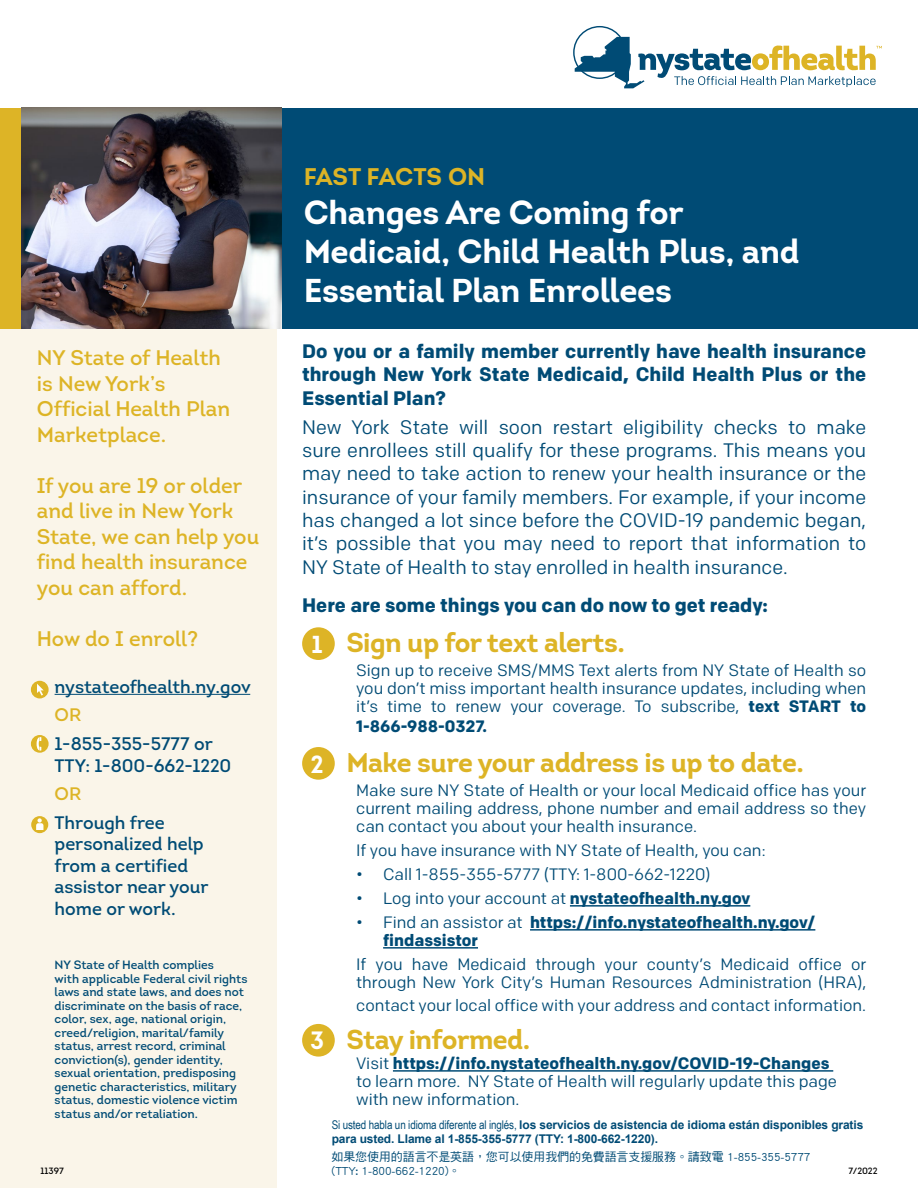
<style>
.page{position:relative;width:918px;height:1188px;background:#fff}
.page>*{position:absolute;margin:0;border:0;box-sizing:border-box;transform-origin:0 0}
.t1{font:700 33px/39px "Intro";letter-spacing:-.01em;color:#fff}
.t2{font:700 27px "Intro";letter-spacing:-.02em;color:#ddb426}
.t3{font:700 24px "Intro";letter-spacing:-.005em;color:#ddb426}
.t4{font:21px/25.5px "Intro";color:#ddb426}
.t5{font:19.5px/23.4px "Colfax";color:#004b75;text-align:justify}
.t6{font:700 19.5px/23.2px "Colfax";color:#004b75;text-align:justify}
.t7{font:18px/21.6px "Intro";color:#004b75}
.t8{font:18px "Intro";color:#ddb426}
.t9{font:16.5px/18px "Colfax";color:#004b75;text-align:justify}
.t10{font:700 16.5px/18px "Colfax";color:#004b75}
.t11{font:12px/13.5px "Intro";color:#004b75}
.t12{font:700 12px/14.4px "Arial";letter-spacing:-.01em;color:#004b75}
.t13{font:12px/14.4px "DF Hei Std W5";letter-spacing:-.01em;color:#004b75}
.t14{font:9px "Intro";color:#000}
.s1{font-size:24.45px;color:#fff}
.s2{font-weight:700}
.s3{font-weight:400}
.s4{font-family:"Arial Narrow";font-weight:400}
</style>
<div class="page">
<div style="left:0;top:328px;width:277px;height:860px;background:#faf5e9"></div>
<hr style="left:570px;top:905px;width:180px;height:2px;background:#004b75">
<hr style="left:530px;top:929px;width:285px;height:2px;background:#004b75">
<hr style="left:383px;top:947px;width:95px;height:2px;background:#004b75">
<hr style="left:393px;top:1070px;width:440px;height:2px;background:#004b75">
<div style="left:302px;top:627px;width:33px;height:33px;background:#ddb426;border-radius:50%"></div>
<div style="left:302px;top:747px;width:33px;height:33px;background:#ddb426;border-radius:50%"></div>
<div style="left:302px;top:1024px;width:33px;height:33px;background:#ddb426;border-radius:50%"></div>
<div style="left:277px;top:108px;width:641px;height:220px;background:#004b75"></div>
<svg style="left:573px;top:26px;width:309px;height:62px"></svg>
<div style="left:0;top:108px;width:28px;height:220px;background:#ddb426"></div>
<hr style="left:55px;top:694px;width:195px;height:1px;background:#004b75">
<img style="left:22px;top:108px;width:259px;height:220px">
<div style="left:31px;top:681px;width:18px;height:17px;background:#ddb426;border-radius:50%"></div>
<svg style="left:37px;top:684px;width:7px;height:12px"></svg>
<svg style="left:31px;top:735px;width:18px;height:18px"></svg>
<svg style="left:37px;top:737px;width:4px;height:14px"></svg>
<div style="left:31px;top:816px;width:17px;height:17px;background:#ddb426;border-radius:50%"></div>
<svg style="left:36px;top:818px;width:7px;height:12px"></svg>
<p class="t4" style="left:37px;top:345px;width:195px">NY State of Health is New York’s<br>Official Health Plan<br>Marketplace.</p>
<p class="t4" style="left:37px;top:473px;width:224px">If you are 19 or older and live in New York<br>State, we can help you find health insurance you can afford.</p>
<p class="t4" style="left:37px;top:626px;width:163px">How do I enroll?</p>
<p class="t7" style="left:55px;top:676px;width:198px">nystateofhealth.ny.gov</p>
<p class="t8" style="left:55px;top:704px;width:28px">OR</p>
<p class="t7" style="left:55px;top:733px;width:178px">1-855-355-5777 or<br>TTY: 1-800-662-1220</p>
<p class="t8" style="left:55px;top:782px;width:28px">OR</p>
<p class="t7" style="left:55px;top:811px;width:156px">Through free personalized help from a certified assistor near your home or work.</p>
<p class="t11" style="left:55px;top:958px;width:194px">NY State of Health complies<br>with applicable Federal civil rights laws and state laws, and does not discriminate on the basis of race, color, sex, age, national origin, creed/religion, marital/family status, arrest record, criminal conviction(s), gender identity, sexual orientation, predisposing genetic characteristics, military status, domestic violence victim status and/or retaliation.</p>
<h3 class="t3" style="left:304px;top:161px;width:183px">FAST FACTS ON</h3>
<h1 class="t1" style="left:304px;top:192px;width:497px">Changes Are Coming for<br>Medicaid, Child Health Plus, and<br>Essential Plan Enrollees</h1>
<p class="t6" style="left:302px;top:340px;width:566px">Do you or a family member currently have health insurance through New York State Medicaid, Child Health Plus or the Essential Plan?</p>
<p class="t5" style="left:302px;top:415px;width:566px">New York State will soon restart eligibility checks to make sure enrollees still qualify for these programs. This means you may need to take action to renew your health insurance or the insurance of your family members. For example, if your income has changed a lot since before the COVID-19 pandemic began, it’s possible that you may need to report that information to NY State of Health to stay enrolled in health insurance.</p>
<p class="t6" style="left:302px;top:594px;width:467px">Here are some things you can do now to get ready:</p>
<h2 class="t2" style="left:312px;top:626px;width:315px"><span class="s1">1</span> Sign up for text alerts.</h2>
<p class="t9" style="left:356px;top:662px;width:512px">Sign up to receive SMS/MMS Text alerts from NY State of Health so you don’t miss important health insurance updates, including when it’s time to renew your coverage. To subscribe, <span class="s2">text START to</span></p>
<p class="t10" style="left:356px;top:717px;width:133px">1-866-988-0327.</p>
<h2 class="t2" style="left:310px;top:745px;width:495px"><span class="s1">2</span> Make sure your address is up to date.</h2>
<p class="t9" style="left:356px;top:781px;width:512px">Make sure NY State of Health or your local Medicaid office has your current mailing address, phone number and email address so they can contact you about your health insurance.</p>
<p class="t9" style="left:356px;top:841px;width:411px">If you have insurance with NY State of Health, you can:</p>
<p class="t9" style="left:356px;top:865px;width:356px">• Call 1-855-355-5777 (TTY: 1-800-662-1220)</p>
<p class="t10" style="left:356px;top:889px;width:396px"><span class="s3">• Log into your account at</span> nystateofhealth.ny.gov</p>
<p class="t10" style="left:383px;top:913px;width:434px;text-indent:-27px"><span class="s3">• Find an assistor at</span> https://info.nystateofhealth.ny.gov/ findassistor</p>
<p class="t9" style="left:356px;top:955px;width:512px">If you have Medicaid through your county’s Medicaid office or through New York City’s Human Resources Administration (HRA),</p>
<p class="t9" style="left:356px;top:996px;width:512px">contact your local office with your address and contact information.</p>
<h2 class="t2" style="left:310px;top:1022px;width:222px"><span class="s1">3</span> Stay informed.</h2>
<p class="t9" style="left:356px;top:1054px;width:482px;text-align:left">Visit <span class="s2">https://info.nystateofhealth.ny.gov/COVID-19-Changes </span>to learn more. NY State of Health will regularly update this page with new information.</p>
<p class="t12" style="left:332px;top:1118px;width:533px"><span class="s4">Si usted habla un idioma diferente al inglés,</span> los servicios de asistencia de idioma están disponibles gratis para usted. Llame al 1-855-355-5777 (TTY: 1-800-662-1220).</p>
<p class="t13" style="left:332px;top:1149px;width:480px">如果您使用的語言不是英語，您可以使用我們的免費語言支援服務。請致電 1-855-355-5777 (TTY: 1-800-662-1220)。</p>
<p class="t14" style="left:41px;top:1165px;width:25px">11397</p>
<p class="t14" style="left:849px;top:1165px;width:30px">7/2022</p>
</div>
